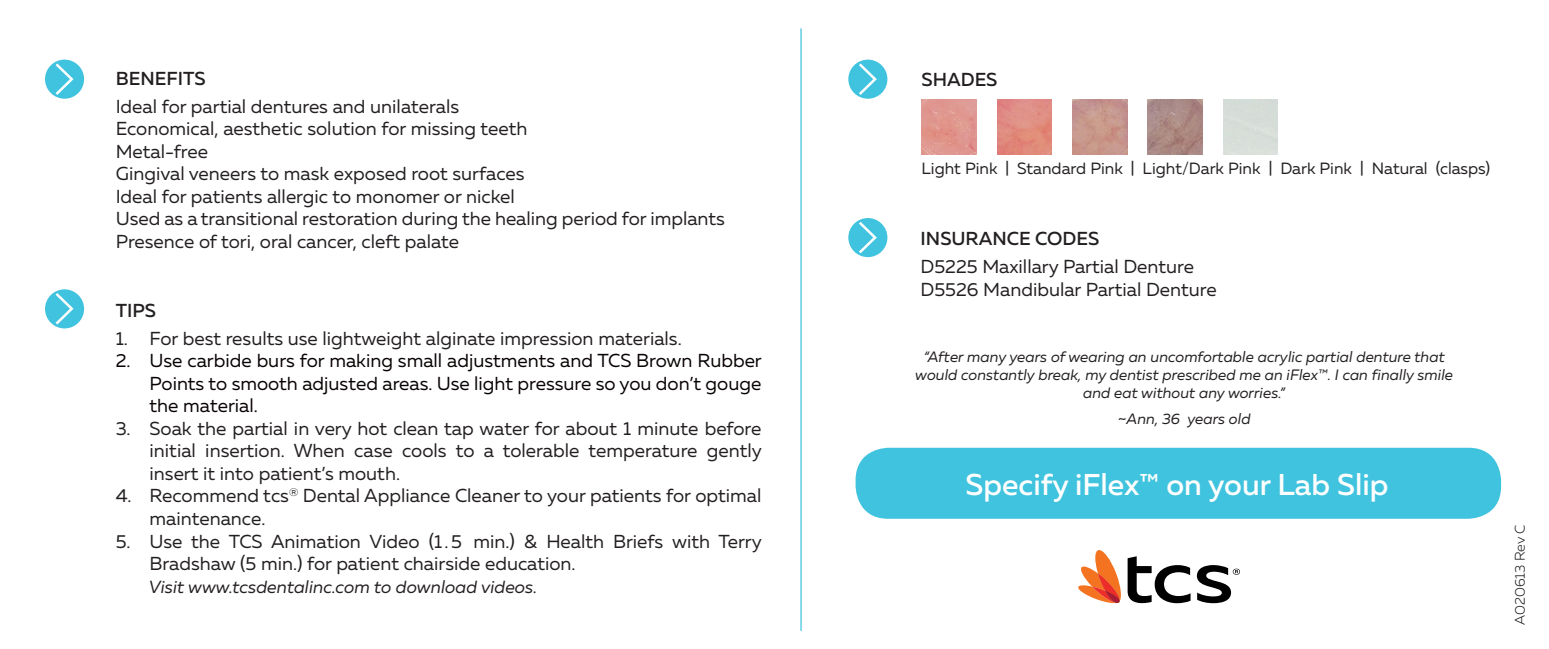
<style>
.page{position:relative;width:1549px;height:649px;background:#fff}
.page>*{position:absolute;margin:0;border:0;box-sizing:border-box;transform-origin:0 0}
.t1{font:500 30px "Muller";color:#fff}
.t2{font:18.75px/22.5px "Muller";color:#231f20}
.t3{font:18.75px/22.5px "Muller";color:#080302;text-align:justify}
.t4{font:500 18.75px "Muller";color:#231f20}
.t5{font:italic 17.5px "Muller";color:#231f20}
.t6{font:16.25px "Muller";color:#231f20}
.t7{font:italic 15px/18px "Muller";color:#231f20;text-align:center}
.t8{font:300 14px "Muller";color:#231f20}
</style>
<div class="page">
<div style="left:45px;top:60px;width:39px;height:39px;background:#40c3de;border-radius:50%"></div>
<div style="left:848px;top:60px;width:39px;height:39px;background:#40c3de;border-radius:50%"></div>
<div style="left:848px;top:218px;width:39px;height:39px;background:#40c3de;border-radius:50%"></div>
<div style="left:45px;top:289px;width:39px;height:39px;background:#40c3de;border-radius:50%"></div>
<hr style="left:800px;top:28px;width:1px;height:602px;background:#40c3de">
<svg style="left:1196px;top:565px;width:43px;height:37px"></svg>
<svg style="left:1078px;top:550px;width:112px;height:53px"></svg>
<div style="left:855px;top:447px;width:645px;height:71px;background:#40c3de;border-radius:32px"></div>
<img style="left:921px;top:100px;width:55px;height:54px">
<img style="left:997px;top:100px;width:54px;height:54px">
<img style="left:1072px;top:100px;width:54px;height:54px">
<img style="left:1147px;top:100px;width:55px;height:54px">
<svg style="left:856px;top:219px;width:22px;height:37px"></svg>
<svg style="left:856px;top:61px;width:22px;height:36px"></svg>
<svg style="left:53px;top:61px;width:22px;height:36px"></svg>
<svg style="left:53px;top:290px;width:22px;height:37px"></svg>
<p class="t4" style="left:116px;top:67px;width:91px">BENEFITS</p>
<p class="t2" style="left:116px;top:95px;width:345px">Ideal for partial dentures and unilaterals</p>
<p class="t2" style="left:116px;top:117px;width:413px">Economical, aesthetic solution for missing teeth</p>
<p class="t2" style="left:116px;top:140px;width:94px">Metal-free</p>
<p class="t2" style="left:116px;top:162px;width:410px">Gingival veneers to mask exposed root surfaces</p>
<p class="t2" style="left:116px;top:185px;width:400px">Ideal for patients allergic to monomer or nickel</p>
<p class="t2" style="left:116px;top:207px;width:610px">Used as a transitional restoration during the healing period for implants</p>
<p class="t2" style="left:116px;top:230px;width:345px">Presence of tori, oral cancer, cleft palate</p>
<p class="t4" style="left:116px;top:299px;width:42px">TIPS</p>
<p class="t2" style="left:116px;top:326px;width:567px">1. For best results use lightweight alginate impression materials.</p>
<p class="t3" style="left:150px;top:349px;width:613px;text-indent:-34px">2. Use carbide burs for making small adjustments and TCS Brown Rubber Points to smooth adjusted areas. Use light pressure so you don’t gouge the material.</p>
<p class="t2" style="left:150px;top:416px;width:613px;text-align:justify;text-indent:-34px">3. Soak the partial in very hot clean tap water for about 1 minute before initial insertion. When case cools to a tolerable temperature gently insert it into patient’s mouth.</p>
<p class="t2" style="left:150px;top:484px;width:613px;text-indent:-34px">4. Recommend tcs<sup>®</sup> Dental Appliance Cleaner to your patients for optimal maintenance.</p>
<p class="t2" style="left:150px;top:529px;width:613px;text-indent:-34px">5. Use the TCS Animation Video (1 . 5 min.) &amp; Health Briefs with Terry<br>Bradshaw (5 min.) for patient chairside education.</p>
<p class="t5" style="left:149px;top:575px;width:390px">Visit www.tcsdentalinc.com to download videos.</p>
<p class="t4" style="left:921px;top:68px;width:77px">SHADES</p>
<p class="t6" style="left:921px;top:158px;width:570px">Light Pink | Standard Pink | Light/Dark Pink | Dark Pink | Natural (clasps)</p>
<p class="t4" style="left:920px;top:227px;width:180px">INSURANCE CODES</p>
<p class="t2" style="left:920px;top:255px;width:275px">D5225 Maxillary Partial Denture</p>
<p class="t2" style="left:920px;top:277px;width:297px">D5526 Mandibular Partial Denture</p>
<p class="t7" style="left:915px;top:347px;width:539px">“After many years of wearing an uncomfortable acrylic partial denture that would constantly break, my dentist prescribed me an iFlex™. I can finally smile and eat without any worries.”</p>
<p class="t7" style="left:1117px;top:409px;width:134px">~Ann, 36 years old</p>
<p class="t1" style="left:965px;top:465px;width:424px">Specify iFlex™ on your Lab Slip</p>
<p class="t8" style="left:1511px;top:624px;width:102px;rotate:-90deg">A020613 Rev C</p>
</div>
